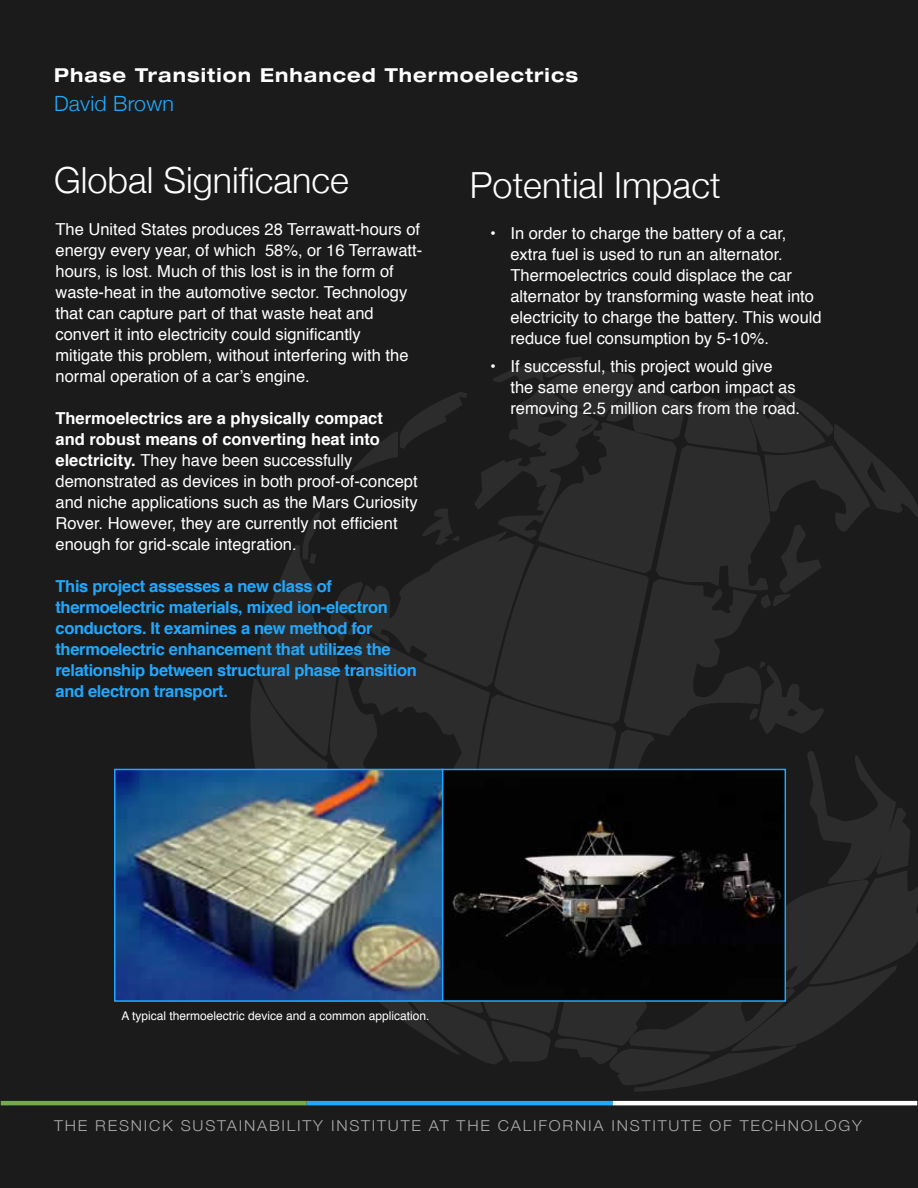
<style>
.page{position:relative;width:918px;height:1188px;background:#1b1b1b}
.page>*{position:absolute;margin:0;border:0;box-sizing:border-box;transform-origin:0 0}
.t1{font:300 36px "Helvetica Neue";color:#fff}
.t2{font:300 21px "Helvetica Neue";letter-spacing:.01em;color:#20a8fe}
.t3{font:700 expanded 19.2px "Helvetica Neue";letter-spacing:.06em;color:#fff;scale:.93 1}
.t4{font:16.5px/21px "Helvetica";color:#fff}
.t5{font:700 16.5px/21px "Helvetica";letter-spacing:-.02em;color:#20a8fe}
.t6{font:300 15px "Helvetica Neue";letter-spacing:.11em;color:#aaa;scale:1.07 1}
.t7{font:12px "Helvetica";color:#fff}
.s1{font-weight:700}
</style>
<div class="page">
<svg style="left:248px;top:357px;width:670px;height:735px"></svg>
<hr style="left:1px;top:1101px;width:306px;height:4px;background:#73a950">
<hr style="left:307px;top:1101px;width:306px;height:4px;background:#20a8fe">
<hr style="left:613px;top:1101px;width:304px;height:4px;background:#fff">
<img style="left:117px;top:772px;width:666px;height:227px">
<div style="left:442px;top:769px;width:344px;height:233px;border:2px solid #20a8fe"></div>
<div style="left:114px;top:769px;width:329px;height:233px;border:2px solid #20a8fe"></div>
<p class="t3" style="left:54px;top:63px;width:565px">Phase Transition Enhanced Thermoelectrics</p>
<p class="t2" style="left:54px;top:87px;width:121px">David Brown</p>
<h1 class="t1" style="left:54px;top:152px;width:296px">Global Significance</h1>
<p class="t4" style="left:56px;top:219px;width:368px">The United States produces 28 Terrawatt-hours of energy every year, of which 58%, or 16 Terrawatt&shy;hours, is lost. Much of this lost is in the form of waste-heat in the automotive sector. Technology that can capture part of that waste heat and convert it into electricity could significantly mitigate this problem, without interfering with the normal operation of a car’s engine.</p>
<p class="t4" style="left:56px;top:408px;width:364px"><span class="s1">Thermoelectrics are a physically compact<br>and robust means of converting heat into electricity.</span> They have been successfully demonstrated as devices in both proof-of-concept and niche applications such as the Mars Curiosity Rover. However, they are currently not efficient enough for grid-scale integration.</p>
<p class="t5" style="left:56px;top:576px;width:363px">This project assesses a new class of thermoelectric materials, mixed ion-electron conductors. It examines a new method for thermoelectric enhancement that utilizes the relationship between structural phase transition and electron transport.</p>
<h1 class="t1" style="left:470px;top:156px;width:252px">Potential Impact</h1>
<p class="t4" style="left:510px;top:223px;width:313px;text-indent:-20px">• In order to charge the battery of a car, extra fuel is used to run an alternator.<br>Thermoelectrics could displace the car alternator by transforming waste heat into electricity to charge the battery. This would reduce fuel consumption by 5-10%.</p>
<p class="t4" style="left:510px;top:356px;width:291px;text-indent:-20px">• If successful, this project would give<br>the same energy and carbon impact as removing 2.5 million cars from the road.</p>
<p class="t7" style="left:122px;top:1006px;width:310px">A typical thermoelectric device and a common application.</p>
<p class="t6" style="left:54px;top:1113px;width:757px">THE RESNICK SUSTAINABILITY INSTITUTE AT THE CALIFORNIA INSTITUTE OF TECHNOLOGY</p>
</div>
